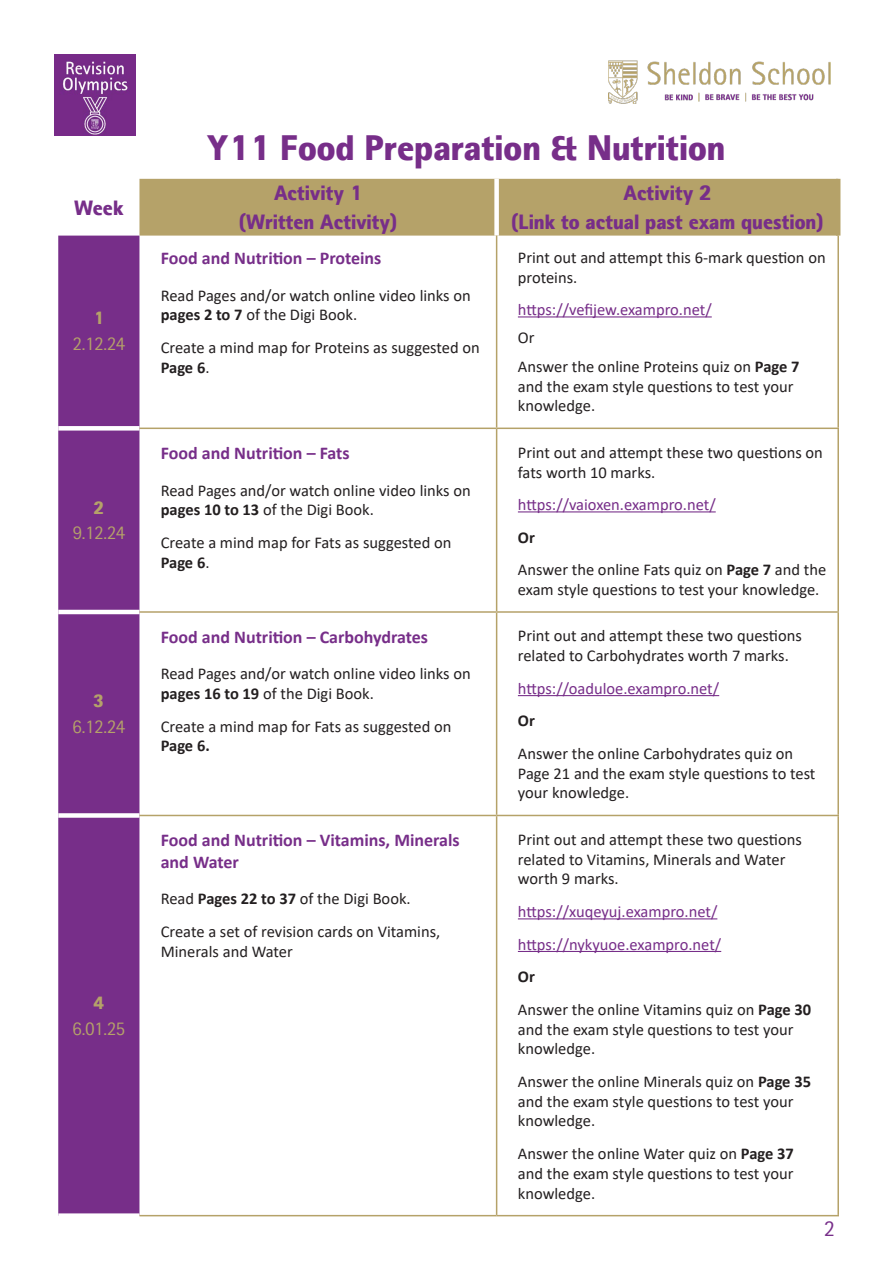
<style>
.page{position:relative;width:893px;height:1263px;background:#fff}
.page>*{position:absolute;margin:0;border:0;box-sizing:border-box;transform-origin:0 0}
.t1{font:900 36px "Rotis II Sans Pro";color:#772e89}
.t2{font:900 21px "Rotis II Sans Pro";color:#772e89}
.t3{font:21px "Rotis II Sans Pro";color:#772e89}
.activity_header{font:700 18px/21.6px "Calibri";color:#772e89}
.t4{font:18px "Rotis II Sans Pro";color:#b5a269}
.t5{font:900 18px "Rotis II Sans Pro";color:#b5a269}
.basic_body{font:16.5px/19.8px "Calibri";color:#231f20}
.basic_body-2{font:16.5px "Calibri";color:#772e89}
.basic_body-3{font:700 16.5px "Calibri";color:#231f20}
.s1{font-weight:700}
</style>
<div class="page">
<img style="left:608px;top:60px;width:223px;height:43px">
<img style="left:54px;top:54px;width:81px;height:81px">
<div style="left:139px;top:179px;width:697px;height:57px;background:#b5a269"></div>
<div style="left:58px;top:236px;width:81px;height:977px;background:#772e89"></div>
<div style="left:494px;top:179px;width:5px;height:57px;background:#fff"></div>
<hr style="left:496px;top:236px;width:1px;height:192px;background:#b5a269">
<hr style="left:837px;top:236px;width:2px;height:192px;background:#b5a269">
<hr style="left:496px;top:429px;width:1px;height:182px;background:#b5a269">
<hr style="left:837px;top:429px;width:2px;height:182px;background:#b5a269">
<hr style="left:496px;top:613px;width:1px;height:202px;background:#b5a269">
<hr style="left:837px;top:613px;width:2px;height:202px;background:#b5a269">
<hr style="left:496px;top:816px;width:1px;height:399px;background:#b5a269">
<hr style="left:837px;top:816px;width:2px;height:399px;background:#b5a269">
<div style="left:58px;top:426px;width:81px;height:5px;background:#fff"></div>
<hr style="left:58px;top:610px;width:81px;height:4px;background:#fff">
<div style="left:58px;top:813px;width:81px;height:5px;background:#fff"></div>
<hr style="left:139px;top:428px;width:358px;height:1px;background:#b5a269">
<hr style="left:497px;top:428px;width:342px;height:1px;background:#b5a269">
<hr style="left:139px;top:611px;width:358px;height:2px;background:#b5a269">
<hr style="left:497px;top:611px;width:342px;height:2px;background:#b5a269">
<hr style="left:139px;top:815px;width:358px;height:1px;background:#b5a269">
<hr style="left:497px;top:815px;width:342px;height:1px;background:#b5a269">
<hr style="left:139px;top:1215px;width:358px;height:1px;background:#b5a269">
<hr style="left:497px;top:1215px;width:342px;height:1px;background:#b5a269">
<hr style="left:836px;top:179px;width:4px;height:57px;background:#b5a269">
<hr style="left:518px;top:316px;width:194px;height:1px;background:#772e89">
<hr style="left:518px;top:511px;width:198px;height:1px;background:#772e89">
<hr style="left:518px;top:695px;width:201px;height:1px;background:#772e89">
<hr style="left:518px;top:918px;width:199px;height:1px;background:#772e89">
<hr style="left:518px;top:951px;width:203px;height:1px;background:#772e89">
<p class="t2" style="left:74px;top:195px;width:51px">Week</p>
<p class="t5" style="left:94px;top:308px;width:12px">1</p>
<p class="t4" style="left:73px;top:334px;width:54px">2.12.24</p>
<p class="t5" style="left:94px;top:497px;width:12px">2</p>
<p class="t4" style="left:73px;top:523px;width:54px">9.12.24</p>
<p class="t5" style="left:94px;top:690px;width:12px">3</p>
<p class="t4" style="left:73px;top:717px;width:54px">6.12.24</p>
<p class="t5" style="left:94px;top:992px;width:12px">4</p>
<p class="t4" style="left:73px;top:1019px;width:54px">6.01.25</p>
<p class="t1" style="left:207px;top:127px;width:520px">Y11 Food Preparation &amp; Nutrition</p>
<p class="t2" style="left:274px;top:180px;width:90px">Activity 1</p>
<p class="t2" style="left:239px;top:210px;width:160px">(Written Activity)</p>
<p class="activity_header" style="left:161px;top:247px;width:222px">Food and Nutrition – Proteins</p>
<p class="basic_body" style="left:161px;top:285px;width:312px">Read Pages and/or watch online video links on <span class="s1">pages 2 to 7</span> of the Digi Book.</p>
<p class="basic_body" style="left:161px;top:337px;width:321px">Create a mind map for Proteins as suggested on<br><span class="s1">Page 6</span>.</p>
<p class="activity_header" style="left:161px;top:442px;width:190px">Food and Nutrition – Fats</p>
<p class="basic_body" style="left:161px;top:480px;width:312px">Read Pages and/or watch online video links on <span class="s1">pages 10 to 13</span> of the Digi Book.</p>
<p class="basic_body" style="left:161px;top:532px;width:292px">Create a mind map for Fats as suggested on<br><span class="s1">Page 6</span>.</p>
<p class="activity_header" style="left:161px;top:625px;width:269px">Food and Nutrition – Carbohydrates</p>
<p class="basic_body" style="left:161px;top:663px;width:312px">Read Pages and/or watch online video links on <span class="s1">pages 16 to 19</span> of the Digi Book.</p>
<p class="basic_body" style="left:161px;top:716px;width:292px">Create a mind map for Fats as suggested on<br><span class="s1">Page 6.</span></p>
<p class="activity_header" style="left:161px;top:829px;width:300px">Food and Nutrition – Vitamins, Minerals and Water</p>
<p class="basic_body" style="left:161px;top:889px;width:251px">Read <span class="s1">Pages 22 to 37</span> of the Digi Book.</p>
<p class="basic_body" style="left:161px;top:921px;width:281px">Create a set of revision cards on Vitamins,<br>Minerals and Water</p>
<p class="t2" style="left:623px;top:180px;width:90px">Activity 2</p>
<p class="t2" style="left:511px;top:210px;width:314px">(Link to actual past exam question)</p>
<p class="basic_body" style="left:518px;top:247px;width:309px">Print out and attempt this 6-mark question on proteins.</p>
<p class="basic_body-2" style="left:518px;top:298px;width:195px">https://vefijew.exampro.net/</p>
<p class="basic_body" style="left:518px;top:328px;width:18px">Or</p>
<p class="basic_body" style="left:518px;top:356px;width:283px">Answer the online Proteins quiz on <span class="s1">Page 7 </span>and the exam style questions to test your knowledge.</p>
<p class="basic_body" style="left:518px;top:442px;width:307px">Print out and attempt these two questions on fats worth 10 marks.</p>
<p class="basic_body-2" style="left:518px;top:493px;width:199px">https://vaioxen.exampro.net/</p>
<p class="basic_body-3" style="left:518px;top:525px;width:19px">Or</p>
<p class="basic_body" style="left:518px;top:559px;width:310px">Answer the online Fats quiz on <span class="s1">Page 7</span> and the exam style questions to test your knowledge.</p>
<p class="basic_body" style="left:518px;top:626px;width:285px">Print out and attempt these two questions related to Carbohydrates worth 7 marks.</p>
<p class="basic_body-2" style="left:518px;top:677px;width:203px">https://oaduloe.exampro.net/</p>
<p class="basic_body-3" style="left:518px;top:709px;width:19px">Or</p>
<p class="basic_body" style="left:518px;top:743px;width:299px">Answer the online Carbohydrates quiz on<br>Page 21 and the exam style questions to test your knowledge.</p>
<p class="basic_body" style="left:518px;top:829px;width:285px">Print out and attempt these two questions related to Vitamins, Minerals and Water worth 9 marks.</p>
<p class="basic_body-2" style="left:518px;top:900px;width:201px">https://xuqeyuj.exampro.net/</p>
<p class="basic_body-2" style="left:518px;top:933px;width:205px">https://nykyuoe.exampro.net/</p>
<p class="basic_body-3" style="left:518px;top:965px;width:19px">Or</p>
<p class="basic_body" style="left:518px;top:999px;width:295px">Answer the online Vitamins quiz on <span class="s1">Page 30 </span>and the exam style questions to test your knowledge.</p>
<p class="basic_body" style="left:518px;top:1071px;width:295px">Answer the online Minerals quiz on <span class="s1">Page 35 </span>and the exam style questions to test your knowledge.</p>
<p class="basic_body" style="left:518px;top:1143px;width:278px;text-align:justify">Answer the online Water quiz on <span class="s1">Page 37 </span>and the exam style questions to test your knowledge.</p>
<p class="t3" style="left:824px;top:1217px;width:12px">2</p>
</div>
